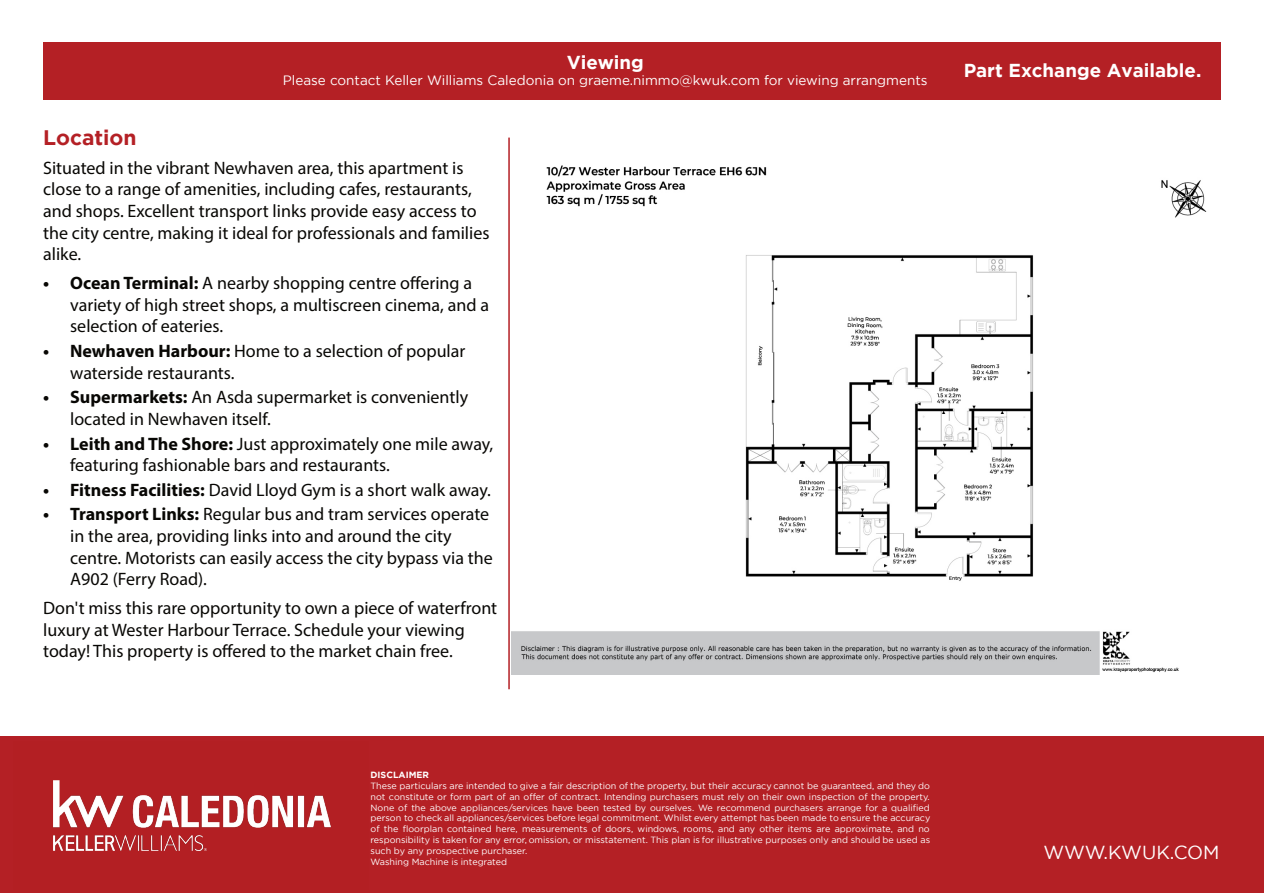
<style>
.page{position:relative;width:1264px;height:893px;background:#fff}
.page>*{position:absolute;margin:0;border:0;box-sizing:border-box;transform-origin:0 0}
.t1{font:700 21px "Gotham";color:#b42025}
.t2{font:700 18.75px "Gotham";color:#fff}
.t3{font:18.75px "Gotham";letter-spacing:-.01em;color:#fff}
.t4{font:18px/21.6px "Myriad Pro";color:#080704}
.t5{font:13.5px "Gotham";color:#fff}
.t6{font:9px/10.8px "Gotham";color:#fff}
.t7{font:700 9px "Gotham";color:#fff}
.s1{font-weight:700}
</style>
<div class="page">
<div style="left:43px;top:43px;width:1177px;height:57px;background:#b42025"></div>
<div style="left:0;top:736px;width:1263px;height:157px;background:#b42025"></div>
<hr style="left:508px;top:138px;width:1px;height:551px;background:#b42025">
<img style="left:511px;top:165px;width:696px;height:509px">
<p class="t2" style="left:566px;top:56px;width:79px">Viewing</p>
<p class="t5" style="left:283px;top:76px;width:646px">Please contact Keller Williams Caledonia on graeme.nimmo@kwuk.com for viewing arrangments</p>
<p class="t1" style="left:43px;top:129px;width:95px">Location</p>
<p class="t4" style="left:43px;top:158px;width:448px">Situated in the vibrant Newhaven area, this apartment is close to a range of amenities, including cafes, restaurants, and shops. Excellent transport links provide easy access to the city centre, making it ideal for professionals and families alike.</p>
<p class="t4" style="left:70px;top:274px;width:420px;text-indent:-27px"><span class="s1">• Ocean Terminal:</span> A nearby shopping centre offering a variety of high street shops, a multiscreen cinema, and a selection of eateries.</p>
<p class="t4" style="left:70px;top:342px;width:396px;text-indent:-27px"><span class="s1">• Newhaven Harbour:</span> Home to a selection of popular waterside restaurants.</p>
<p class="t4" style="left:70px;top:388px;width:399px;text-indent:-27px"><span class="s1">• Supermarkets:</span> An Asda supermarket is conveniently located in Newhaven itself.</p>
<p class="t4" style="left:70px;top:434px;width:424px;text-indent:-27px"><span class="s1">• Leith and The Shore:</span> Just approximately one mile away, featuring fashionable bars and restaurants.</p>
<p class="t4" style="left:43px;top:480px;width:449px"><span class="s1">• Fitness Facilities:</span> David Lloyd Gym is a short walk away.</p>
<p class="t4" style="left:70px;top:505px;width:424px;text-indent:-27px"><span class="s1">• Transport Links:</span> Regular bus and tram services operate in the area, providing links into and around the city centre. Motorists can easily access the city bypass via the A902 (Ferry Road).</p>
<p class="t4" style="left:43px;top:599px;width:455px">Don't miss this rare opportunity to own a piece of waterfront luxury at Wester Harbour Terrace. Schedule your viewing today! This property is offered to the market chain free.</p>
<p class="t2" style="left:963px;top:63px;width:239px">Part Exchange Available.</p>
<p class="t7" style="left:370px;top:772px;width:60px">DISCLAIMER</p>
<p class="t6" style="left:370px;top:781px;width:561px">These particulars are intended to give a fair description of the property, but their accuracy cannot be guaranteed, and they do not constitute or form part of an offer of contract. Intending purchasers must rely on their own inspection of the property.<br>None of the above appliances/services have been tested by ourselves. We recommend purchasers arrange for a qualified person to check all appliances/services before legal commitment. Whilst every attempt has been made to ensure the accuracy of the floorplan contained here, measurements of doors, windows, rooms, and any other items are approximate, and no responsibility is taken for any error, omission, or misstatement. This plan is for illustrative purposes only and should be used as such by any prospective purchaser.<br>Washing Machine is integrated</p>
<p class="t3" style="left:1043px;top:845px;width:178px">WWW.KWUK.COM</p>
</div>
